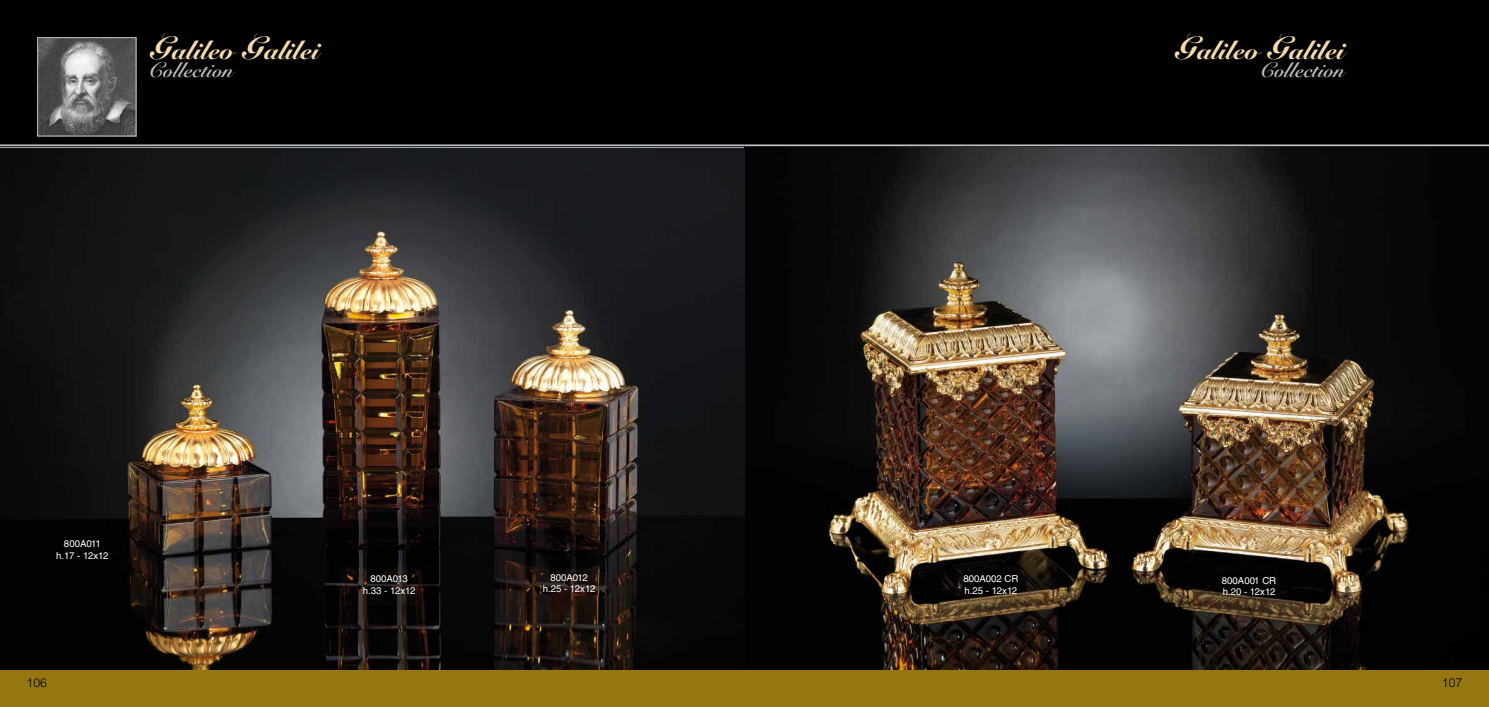
<style>
.page{position:relative;width:1489px;height:707px;background:#fff}
.page>*{position:absolute;margin:0;border:0;box-sizing:border-box;transform-origin:0 0}
.t1{font:26.25px "Snell Roundhand LT Std Blk Scr";color:#f6daac}
.t2{font:21px "Snell Roundhand LT Std Bd Scr";color:#bec3c7}
.t3{font:300 12.25px "Helvetica LT Std";color:#000}
.t4{font:9.62px/11.5px "Helvetica LT Std";color:#fff;text-align:center}
.s1{font-size:31.5px}
</style>
<div class="page">
<div style="left:744px;top:0;width:744px;height:148px;background:#000"></div>
<div style="left:0;top:0;width:744px;height:148px;background:#000"></div>
<hr style="left:0;top:144px;width:744px;height:2px;background:#bec3c7">
<hr style="left:0;top:147px;width:744px;height:1px;background:#bec3c7">
<img style="left:39px;top:39px;width:95px;height:95px">
<div style="left:37px;top:37px;width:99px;height:99px;border:1px solid #bec3c7"></div>
<hr style="left:744px;top:144px;width:744px;height:2px;background:#bec3c7">
<hr style="left:744px;top:147px;width:744px;height:1px;background:#bec3c7">
<img style="left:744px;top:148px;width:744px;height:522px">
<img style="left:0;top:148px;width:744px;height:522px">
<div style="left:744px;top:670px;width:744px;height:37px;background:#957610"></div>
<div style="left:0;top:670px;width:744px;height:37px;background:#957610"></div>
<h1 class="t1" style="left:149px;top:35px;width:171px"><span class="s1">G</span>alileo <span class="s1">G</span>alilei</h1>
<h2 class="t2" style="left:149px;top:57px;width:85px">Collection</h2>
<p class="t4" style="left:56px;top:538px;width:54px">800A011 h.17 - 12x12</p>
<p class="t4" style="left:363px;top:573px;width:54px">800A013 h.33 - 12x12</p>
<p class="t4" style="left:542px;top:571px;width:54px">800A012 h.25 - 12x12</p>
<h1 class="t1" style="left:1174px;top:35px;width:171px"><span class="s1">G</span>alileo <span class="s1">G</span>alilei</h1>
<h2 class="t2" style="left:1260px;top:57px;width:85px">Collection</h2>
<p class="t4" style="left:963px;top:573px;width:57px;text-align:left">800A002 CR h.25 - 12x12</p>
<p class="t4" style="left:1221px;top:574px;width:56px;text-align:left">800A001 CR h.20 - 12x12</p>
<p class="t3" style="left:27px;top:675px;width:22px">106</p>
<p class="t3" style="left:1441px;top:675px;width:22px">107</p>
</div>
